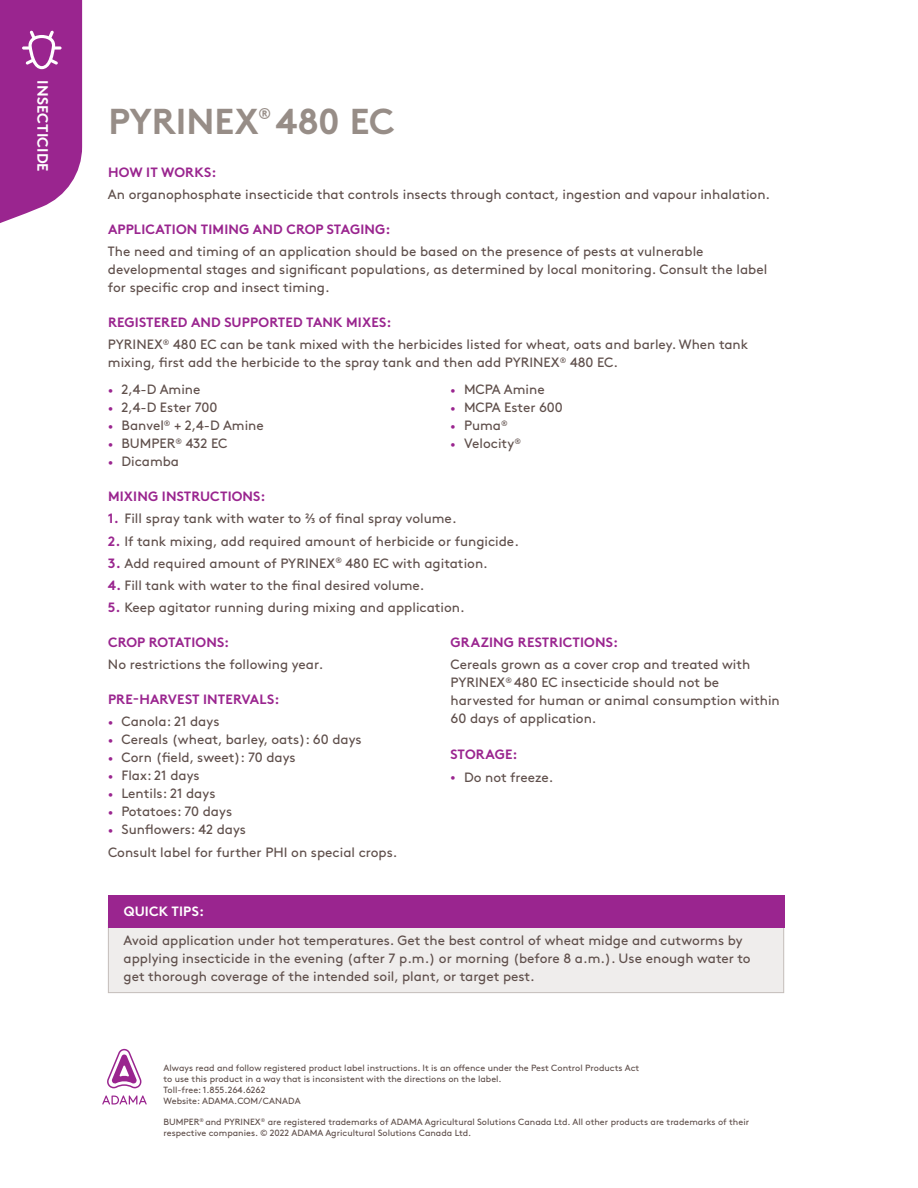
<style>
.page{position:relative;width:918px;height:1188px;background:#fff}
.page>*{position:absolute;margin:0;border:0;box-sizing:border-box;transform-origin:0 0}
.t1{font:700 36px "Brown Pro";letter-spacing:-.005em;color:#978d87}
.t2{font:700 15.75px "Brown Pro";color:#978d87}
.t3{font:700 15px "Brown Pro";letter-spacing:.01em;color:#fff}
.t4{font:13.5px/18px "Brown Pro";color:#5f4f4b}
.t5{font:700 13.5px "Brown Pro";letter-spacing:.01em;color:#9a258f}
.t6{font:700 13.5px "Brown Pro";letter-spacing:.01em;color:#fff}
.t7{font:9px/11.2px "Brown Pro";color:#5f4f4b}
.s1{font-weight:700;color:#9a258f}
.s2{font-size:9px;color:#9a258f}
</style>
<div class="page">
<svg style="left:107px;top:1049px;width:35px;height:39px"></svg>
<svg style="left:102px;top:1095px;width:45px;height:10px"></svg>
<svg style="left:0;top:0;width:82px;height:223px;background:#a53c9b"></svg>
<div style="left:108px;top:920px;width:676px;height:73px;background:#efedec;border:1px solid #c4bdb9"></div>
<div style="left:108px;top:895px;width:676px;height:33px;background:#9a258f"></div>
<p class="t3" style="left:55px;top:80px;width:93px;rotate:90deg">INSECTICIDE</p>
<h1 class="t1" style="left:109px;top:92px;width:152px">PYRINEX</h1>
<p class="t2" style="left:258px;top:100px;width:15px">®</p>
<h1 class="t1" style="left:276px;top:92px;width:121px">480 EC</h1>
<p class="t5" style="left:108px;top:161px;width:110px">HOW IT WORKS:</p>
<p class="t4" style="left:108px;top:184px;width:664px">An organophosphate insecticide that controls insects through contact, ingestion and vapour inhalation.</p>
<p class="t5" style="left:108px;top:218px;width:284px">APPLICATION TIMING AND CROP STAGING:</p>
<p class="t4" style="left:108px;top:241px;width:661px">The need and timing of an application should be based on the presence of pests at vulnerable developmental stages and significant populations, as determined by local monitoring. Consult the label for specific crop and insect timing.</p>
<p class="t4" style="left:108px;top:310px;width:642px;line-height:22.5px"><span class="s1">REGISTERED AND SUPPORTED TANK MIXES:<br></span>PYRINEX<sup>®</sup> 480 EC can be tank mixed with the herbicides listed for wheat, oats and barley. When tank</p>
<p class="t4" style="left:108px;top:352px;width:512px">mixing, first add the herbicide to the spray tank and then add PYRINEX<sup>®</sup> 480 EC.</p>
<p class="t4" style="left:108px;top:379px;width:94px"><span class="s2">•</span> 2,4-D Amine</p>
<p class="t4" style="left:108px;top:397px;width:111px"><span class="s2">•</span> 2,4-D Ester 700</p>
<p class="t4" style="left:108px;top:415px;width:157px"><span class="s2">•</span> Banvel<sup>®</sup> + 2,4-D Amine</p>
<p class="t4" style="left:108px;top:433px;width:121px"><span class="s2">•</span> BUMPER<sup>®</sup> 432 EC</p>
<p class="t4" style="left:108px;top:451px;width:73px"><span class="s2">•</span> Dicamba</p>
<p class="t4" style="left:451px;top:379px;width:96px"><span class="s2">•</span> MCPA Amine</p>
<p class="t4" style="left:451px;top:397px;width:114px"><span class="s2">•</span> MCPA Ester 600</p>
<p class="t4" style="left:451px;top:415px;width:59px"><span class="s2">•</span> Puma<sup>®</sup></p>
<p class="t4" style="left:451px;top:433px;width:72px"><span class="s2">•</span> Velocity<sup>®</sup></p>
<p class="t5" style="left:108px;top:485px;width:159px">MIXING INSTRUCTIONS:</p>
<p class="t4" style="left:108px;top:508px;width:350px"><span class="s1">1.</span> Fill spray tank with water to 2/3 of final spray volume.</p>
<p class="t4" style="left:108px;top:531px;width:412px"><span class="s1">2.</span> If tank mixing, add required amount of herbicide or fungicide.</p>
<p class="t4" style="left:108px;top:553px;width:381px"><span class="s1">3.</span> Add required amount of PYRINEX<sup>®</sup> 480 EC with agitation.</p>
<p class="t4" style="left:108px;top:575px;width:318px"><span class="s1">4.</span> Fill tank with water to the final desired volume.</p>
<p class="t4" style="left:108px;top:598px;width:358px"><span class="s1">5.</span> Keep agitator running during mixing and application.</p>
<p class="t5" style="left:108px;top:631px;width:123px">CROP ROTATIONS:</p>
<p class="t4" style="left:108px;top:655px;width:217px">No restrictions the following year.</p>
<p class="t5" style="left:108px;top:688px;width:173px">PRE-HARVEST INTERVALS:</p>
<p class="t4" style="left:108px;top:712px;width:113px"><span class="s2">•</span> Canola: 21 days</p>
<p class="t4" style="left:108px;top:730px;width:255px"><span class="s2">•</span> Cereals (wheat, barley, oats): 60 days</p>
<p class="t4" style="left:108px;top:748px;width:189px"><span class="s2">•</span> Corn (field, sweet): 70 days</p>
<p class="t4" style="left:108px;top:766px;width:93px"><span class="s2">•</span> Flax: 21 days</p>
<p class="t4" style="left:108px;top:784px;width:109px"><span class="s2">•</span> Lentils: 21 days</p>
<p class="t4" style="left:108px;top:802px;width:126px"><span class="s2">•</span> Potatoes: 70 days</p>
<p class="t4" style="left:108px;top:817px;width:291px;line-height:22.5px"><span class="s2">•</span> Sunflowers: 42 days<br>Consult label for further PHI on special crops.</p>
<p class="t5" style="left:451px;top:631px;width:169px">GRAZING RESTRICTIONS:</p>
<p class="t4" style="left:451px;top:655px;width:331px">Cereals grown as a cover crop and treated with PYRINEX<sup>®</sup> 480 EC insecticide should not be harvested for human or animal consumption within 60 days of application.</p>
<p class="t5" style="left:451px;top:744px;width:69px">STORAGE:</p>
<p class="t4" style="left:451px;top:767px;width:104px"><span class="s2">•</span> Do not freeze.</p>
<p class="t6" style="left:124px;top:900px;width:82px">QUICK TIPS:</p>
<p class="t4" style="left:124px;top:930px;width:629px">Avoid application under hot temperatures. Get the best control of wheat midge and cutworms by applying insecticide in the evening (after 7 p.m.) or morning (before 8 a.m.). Use enough water to get thorough coverage of the intended soil, plant, or target pest.</p>
<p class="t7" style="left:164px;top:1061px;width:477px">Always read and follow registered product label instructions. It is an offence under the Pest Control Products Act to use this product in a way that is inconsistent with the directions on the label.<br>Toll-free: 1.855.264.6262<br>Website: ADAMA.COM/CANADA</p>
<p class="t7" style="left:164px;top:1115px;width:587px">BUMPER<sup>®</sup> and PYRINEX<sup>®</sup> are registered trademarks of ADAMA Agricultural Solutions Canada Ltd. All other products are trademarks of their respective companies. © 2022 ADAMA Agricultural Solutions Canada Ltd.</p>
</div>
